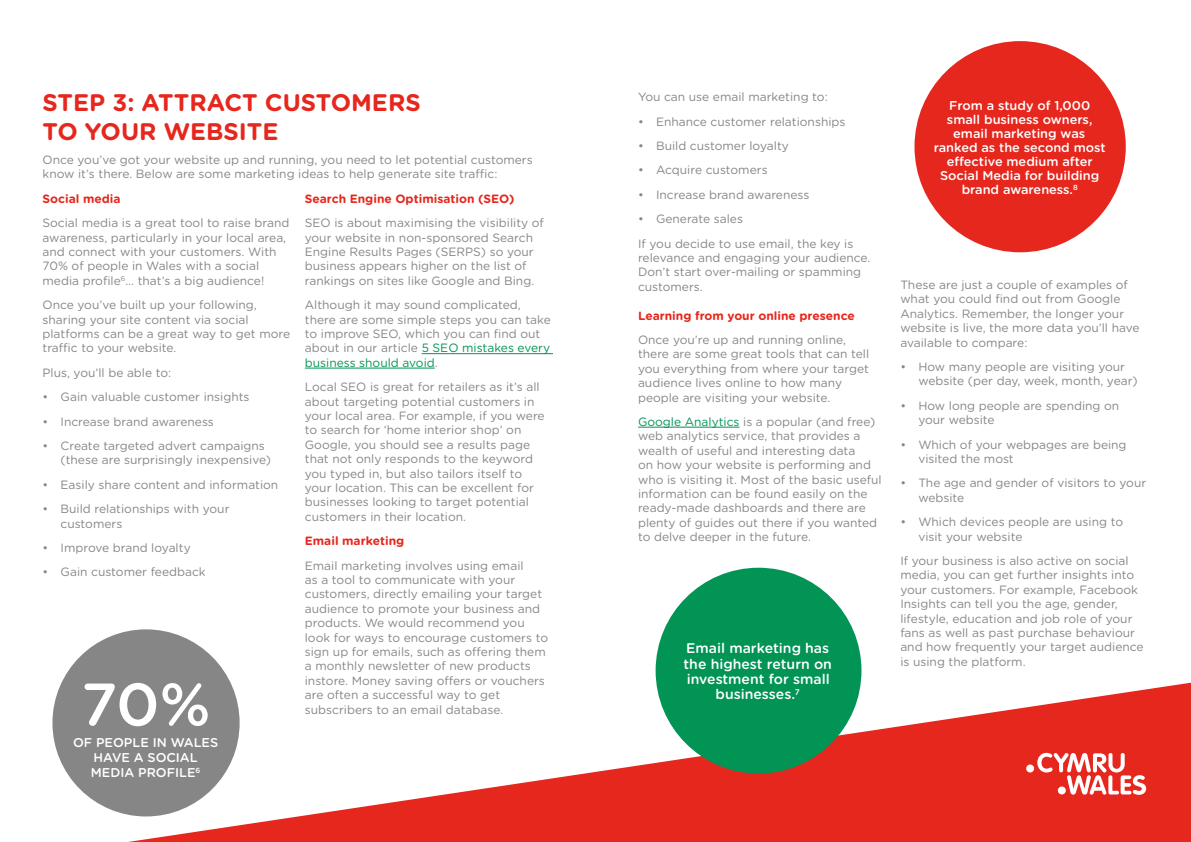
<style>
.page{position:relative;width:1191px;height:842px;background:#fff}
.page>*{position:absolute;margin:0;border:0;box-sizing:border-box;transform-origin:0 0}
.t1{font:500 60px "Gotham Rounded";color:#fff}
.t2{font:700 24px/28.8px "Gotham Rounded";color:#e5271d}
.t3{font:500 14px/15.4px "Gotham Rounded";color:#fff;text-align:center}
.t4{font:500 12.8px/14px "Gotham Rounded";color:#fff;text-align:center}
.t5{font:12px/14.4px "Gotham Rounded";color:#878687}
.t6{font:700 12px "Gotham Rounded";color:#e5271d}
.s1{color:#019455}
</style>
<div class="page">
<hr style="left:638px;top:427px;width:101px;height:1px;background:#019455">
<hr style="left:422px;top:353px;width:131px;height:1px;background:#019455">
<hr style="left:305px;top:368px;width:130px;height:1px;background:#019455">
<div style="left:52px;top:629px;width:188px;height:187px;background:#878687;border-radius:50%"></div>
<div style="left:914px;top:41px;width:211px;height:211px;background:#e5271d;border-radius:50%"></div>
<svg style="left:52px;top:677px;width:1139px;height:165px"></svg>
<div style="left:1026px;top:764px;width:8px;height:8px;background:#fff;border-radius:50%"></div>
<svg style="left:1037px;top:753px;width:109px;height:42px"></svg>
<div style="left:655px;top:568px;width:206px;height:205px;background:#019455;border-radius:50%"></div>
<h2 class="t2" style="left:43px;top:87px;width:380px">STEP 3: ATTRACT CUSTOMERS<br>TO YOUR WEBSITE</h2>
<p class="t5" style="left:43px;top:152px;width:492px">Once you’ve got your website up and running, you need to let potential customers know it’s there. Below are some marketing ideas to help generate site traffic:</p>
<p class="t6" style="left:43px;top:190px;width:80px">Social media</p>
<p class="t5" style="left:43px;top:215px;width:248px">Social media is a great tool to raise brand awareness, particularly in your local area, and connect with your customers. With 70% of people in Wales with a social media profile<sup>6</sup>… that’s a big audience!</p>
<p class="t5" style="left:43px;top:297px;width:249px">Once you’ve built up your following, sharing your site content via social platforms can be a great way to get more traffic to your website.</p>
<p class="t5" style="left:43px;top:365px;width:130px">Plus, you’ll be able to:</p>
<p class="t5" style="left:43px;top:389px;width:209px">• Gain valuable customer insights</p>
<p class="t5" style="left:43px;top:414px;width:173px">• Increase brand awareness</p>
<p class="t5" style="left:61px;top:438px;width:212px;text-indent:-18px">• Create targeted advert campaigns (these are surprisingly inexpensive)</p>
<p class="t5" style="left:43px;top:477px;width:237px">• Easily share content and information</p>
<p class="t5" style="left:61px;top:501px;width:170px;text-indent:-18px">• Build relationships with your customers</p>
<p class="t5" style="left:43px;top:540px;width:150px">• Improve brand loyalty</p>
<p class="t5" style="left:43px;top:564px;width:165px">• Gain customer feedback</p>
<p class="t6" style="left:305px;top:190px;width:211px">Search Engine Optimisation (SEO)</p>
<p class="t5" style="left:305px;top:215px;width:241px">SEO is about maximising the visibility of your website in non-sponsored Search Engine Results Pages (SERPS) so your business appears higher on the list of rankings on sites like Google and Bing.</p>
<p class="t5" style="left:305px;top:297px;width:248px">Although it may sound complicated, there are some simple steps you can take to improve SEO, which you can find out about in our article <span class="s1">5 SEO mistakes every business should avoid</span>.</p>
<p class="t5" style="left:305px;top:379px;width:241px">Local SEO is great for retailers as it’s all about targeting potential customers in your local area. For example, if you were to search for ‘home interior shop’ on Google, you should see a results page that not only responds to the keyword you typed in, but also tailors itself to your location. This can be excellent for businesses looking to target potential customers in their location.</p>
<p class="t6" style="left:305px;top:532px;width:101px">Email marketing</p>
<p class="t5" style="left:305px;top:558px;width:245px">Email marketing involves using email<br>as a tool to communicate with your customers, directly emailing your target audience to promote your business and products. We would recommend you look for ways to encourage customers to sign up for emails, such as offering them a monthly newsletter of new products instore. Money saving offers or vouchers are often a successful way to get</p>
<h1 class="t1" style="left:81px;top:661px;width:131px">70%</h1>
<p class="t5" style="left:305px;top:702px;width:200px">subscribers to an email database.</p>
<p class="t4" style="left:73px;top:734px;width:147px;line-height:15.3px">OF PEOPLE IN WALES<br>HAVE A SOCIAL<br>MEDIA PROFILE<sup>6</sup></p>
<p class="t5" style="left:638px;top:89px;width:191px">You can use email marketing to:</p>
<p class="t5" style="left:638px;top:114px;width:209px">• Enhance customer relationships</p>
<p class="t5" style="left:638px;top:138px;width:152px">• Build customer loyalty</p>
<p class="t5" style="left:638px;top:162px;width:131px">• Acquire customers</p>
<p class="t5" style="left:638px;top:187px;width:173px">• Increase brand awareness</p>
<p class="t5" style="left:638px;top:206px;width:217px;line-height:24.4px">• Generate sales<br>If you decide to use email, the key is</p>
<p class="t5" style="left:638px;top:250px;width:234px">relevance and engaging your audience.<br>Don’t start over-mailing or spamming customers.</p>
<p class="t6" style="left:638px;top:306px;width:218px">Learning from your online presence</p>
<p class="t5" style="left:638px;top:332px;width:233px">Once you’re up and running online, there are some great tools that can tell you everything from where your target audience lives online to how many people are visiting your website.</p>
<p class="t5" style="left:638px;top:414px;width:245px"><span class="s1">Google Analytics</span> is a popular (and free) web analytics service, that provides a wealth of useful and interesting data<br>on how your website is performing and who is visiting it. Most of the basic useful information can be found easily on the ready-made dashboards and there are plenty of guides out there if you wanted to delve deeper in the future.</p>
<p class="t3" style="left:683px;top:640px;width:150px">Email marketing has the highest return on investment for small businesses.<sup>7</sup></p>
<p class="t4" style="left:933px;top:98px;width:173px">From a study of 1,000 small business owners, email marketing was ranked as the second most effective medium after<br>Social Media for building brand awareness.<sup>8</sup></p>
<p class="t5" style="left:900px;top:277px;width:241px">These are just a couple of examples of what you could find out from Google Analytics. Remember, the longer your website is live, the more data you’ll have available to compare:</p>
<p class="t5" style="left:918px;top:359px;width:221px;text-indent:-18px">• How many people are visiting your website (per day, week, month, year)</p>
<p class="t5" style="left:918px;top:398px;width:202px;text-indent:-18px">• How long people are spending on your website</p>
<p class="t5" style="left:918px;top:437px;width:210px;text-indent:-18px">• Which of your webpages are being visited the most</p>
<p class="t5" style="left:918px;top:475px;width:229px;text-indent:-18px">• The age and gender of visitors to your website</p>
<p class="t5" style="left:918px;top:514px;width:206px;text-indent:-18px">• Which devices people are using to visit your website</p>
<p class="t5" style="left:900px;top:553px;width:245px">If your business is also active on social media, you can get further insights into your customers. For example, Facebook Insights can tell you the age, gender, lifestyle, education and job role of your fans as well as past purchase behaviour and how frequently your target audience is using the platform.</p>
</div>
